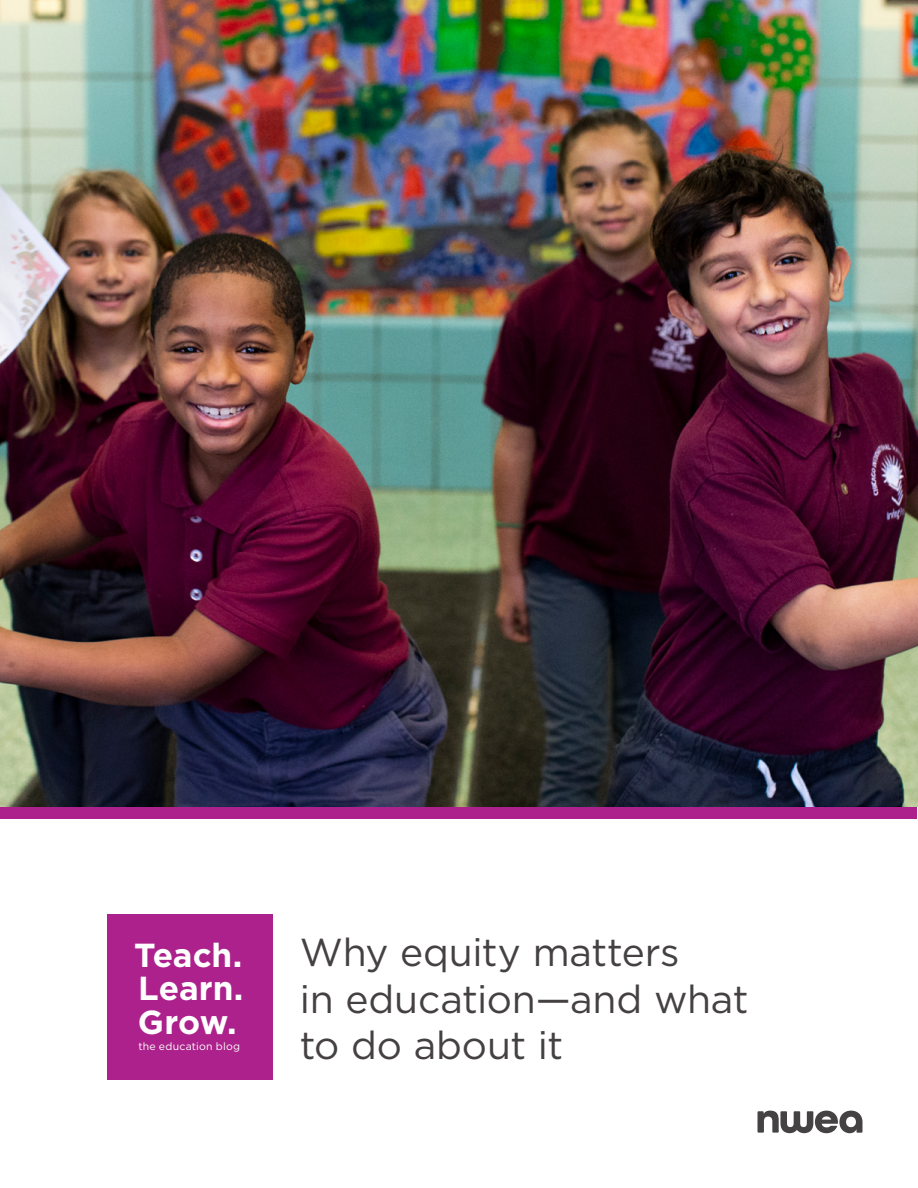
<style>
.page{position:relative;width:918px;height:1188px;background:#fff}
.page>*{position:absolute;margin:0;border:0;box-sizing:border-box;transform-origin:0 0}
.t1{font:39px/46.8px "Gotham";letter-spacing:-.005em;color:#454142}
.t2{font:700 33.3px/33.3px "Gotham";letter-spacing:-.005em;color:#fff;text-align:justify}
.t3{font:10.5px "Gotham";letter-spacing:.02em;color:#fff}
</style>
<div class="page">
<img style="left:0;top:0;width:918px;height:807px">
<div style="left:108px;top:915px;width:165px;height:165px;background:#ac218b"></div>
<div style="left:0;top:807px;width:916px;height:11px;background:#ac218b"></div>
<svg style="left:758px;top:1111px;width:104px;height:22px"></svg>
<p class="t2" style="left:134px;top:939px;width:111px">Teach.<br>Learn.<br>Grow.</p>
<p class="t3" style="left:138px;top:1039px;width:103px">the education blog</p>
<p class="t1" style="left:300px;top:928px;width:450px">Why equity matters<br>in education—and what to do about it</p>
</div>
